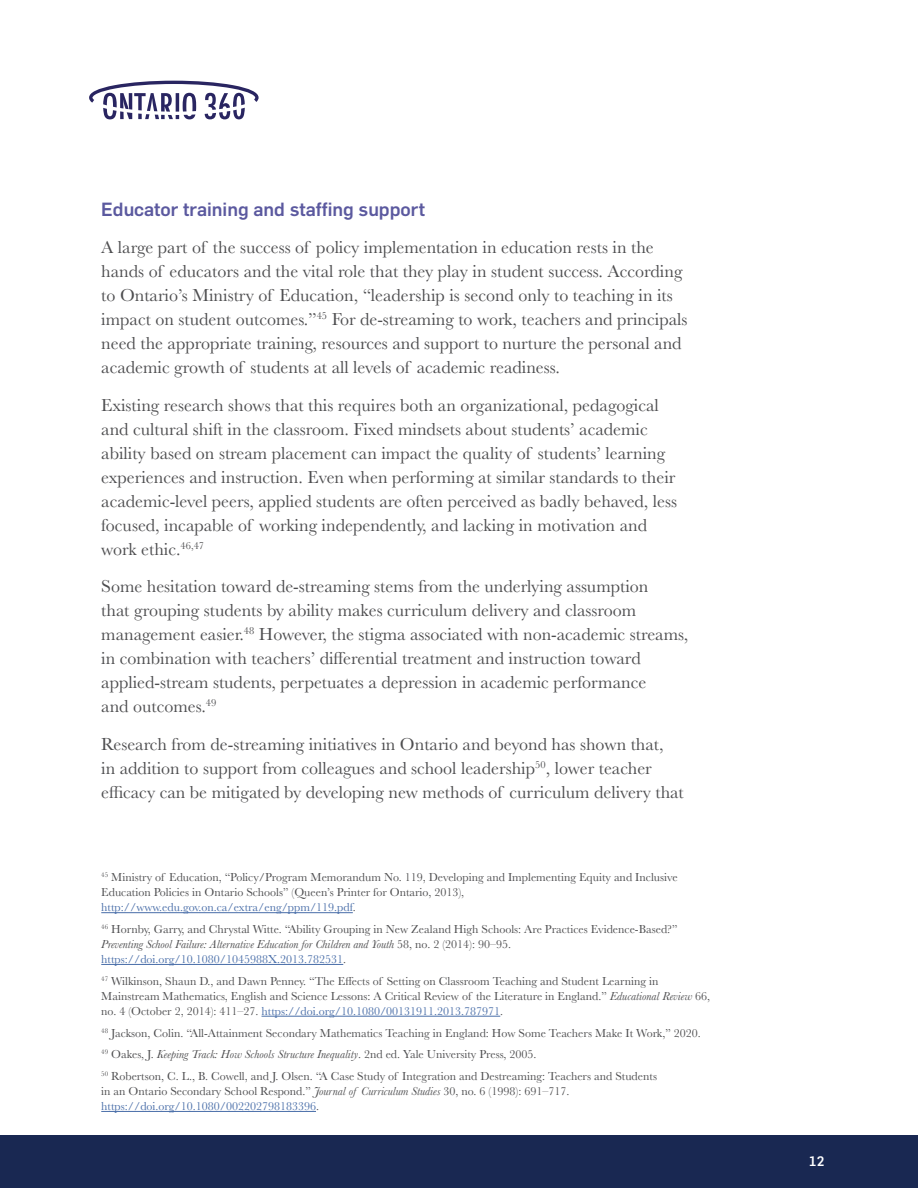
<style>
.page{position:relative;width:918px;height:1188px;background:#fff}
.page>*{position:absolute;margin:0;border:0;box-sizing:border-box;transform-origin:0 0}
.t1{font:500 18.75px "Flama";color:#5b599f}
.t2{font:18px/24px "Baskerville";color:#4d4d4f}
.t3{font:500 13.5px "Flama";color:#fff}
.t4{font:12px/15px "Baskerville";color:#4d4d4f}
.s1{color:#486da8}
.s2{font-style:italic}
</style>
<div class="page">
<div style="left:0;top:1135px;width:918px;height:53px;background:#192852"></div>
<svg style="left:89px;top:81px;width:170px;height:38px"></svg>
<hr style="left:101px;top:912px;width:252px;height:1px;background:#486da8">
<hr style="left:101px;top:964px;width:242px;height:1px;background:#486da8">
<hr style="left:262px;top:1016px;width:238px;height:1px;background:#486da8">
<hr style="left:101px;top:1111px;width:215px;height:1px;background:#486da8">
<p class="t1" style="left:101px;top:198px;width:325px">Educator training and staffing support</p>
<p class="t2" style="left:101px;top:236px;width:588px">A large part of the success of policy implementation in education rests in the hands of educators and the vital role that they play in student success. According to Ontario’s Ministry of Education, “leadership is second only to teaching in its impact on student outcomes.”<sup>45</sup> For de-streaming to work, teachers and principals need the appropriate training, resources and support to nurture the personal and academic growth of students at all levels of academic readiness.</p>
<p class="t2" style="left:101px;top:393px;width:577px">Existing research shows that this requires both an organizational, pedagogical and cultural shift in the classroom. Fixed mindsets about students’ academic ability based on stream placement can impact the quality of students’ learning experiences and instruction. Even when performing at similar standards to their academic-level peers, applied students are often perceived as badly behaved, less focused, incapable of working independently, and lacking in motivation and work ethic.<sup>46,47</sup></p>
<p class="t2" style="left:101px;top:575px;width:589px">Some hesitation toward de-streaming stems from the underlying assumption<br>that grouping students by ability makes curriculum delivery and classroom management easier.<sup>48</sup> However, the stigma associated with non-academic streams, in combination with teachers’ differential treatment and instruction toward applied-stream students, perpetuates a depression in academic performance<br>and outcomes.<sup>49</sup></p>
<p class="t2" style="left:101px;top:732px;width:584px">Research from de-streaming initiatives in Ontario and beyond has shown that,<br>in addition to support from colleagues and school leadership<sup>50</sup>, lower teacher efficacy can be mitigated by developing new methods of curriculum delivery that</p>
<p class="t4" style="left:101px;top:870px;width:578px"><sup>45</sup> Ministry of Education, “Policy/Program Memorandum No. 119, Developing and Implementing Equity and Inclusive<br>Education Policies in Ontario Schools” (Queen’s Printer for Ontario, 2013), <span class="s1">http://www.edu.gov.on.ca/extra/eng/ppm/119.pdf</span>.</p>
<p class="t4" style="left:101px;top:922px;width:578px"><sup>46</sup> Hornby, Garry, and Chrystal Witte. “Ability Grouping in New Zealand High Schools: Are Practices Evidence-Based?”<br><span class="s2">Preventing School Failure: Alternative Education for Children and Youth</span> 58, no. 2 (2014): 90–95. <span class="s1">https://doi.org/10.1080/1045988X.2013.782531</span>.</p>
<p class="t4" style="left:101px;top:974px;width:610px"><sup>47</sup> Wilkinson, Shaun D., and Dawn Penney. “The Effects of Setting on Classroom Teaching and Student Learning in<br>Mainstream Mathematics, English and Science Lessons: A Critical Review of the Literature in England.” <span class="s2">Educational Review</span> 66, no. 4 (October 2, 2014): 411–27. <span class="s1">https://doi.org/10.1080/00131911.2013.787971</span>.</p>
<p class="t4" style="left:101px;top:1022px;width:601px;line-height:21.8px"><sup>48</sup> Jackson, Colin. “All-Attainment Secondary Mathematics Teaching in England: How Some Teachers Make It Work,” 2020.<br><sup>49</sup> Oakes, J. <span class="s2">Keeping Track: How Schools Structure Inequality</span>. 2nd ed. Yale University Press, 2005.<br><sup>50</sup> Robertson, C. L., B. Cowell, and J. Olsen. “A Case Study of Integration and Destreaming: Teachers and Students</p>
<p class="t4" style="left:101px;top:1084px;width:470px">in an Ontario Secondary School Respond.” <span class="s2">Journal of Curriculum Studies</span> 30, no. 6 (1998): 691–717. <span class="s1">https://doi.org/10.1080/002202798183396</span>.</p>
<p class="t3" style="left:809px;top:1153px;width:17px">12</p>
</div>
